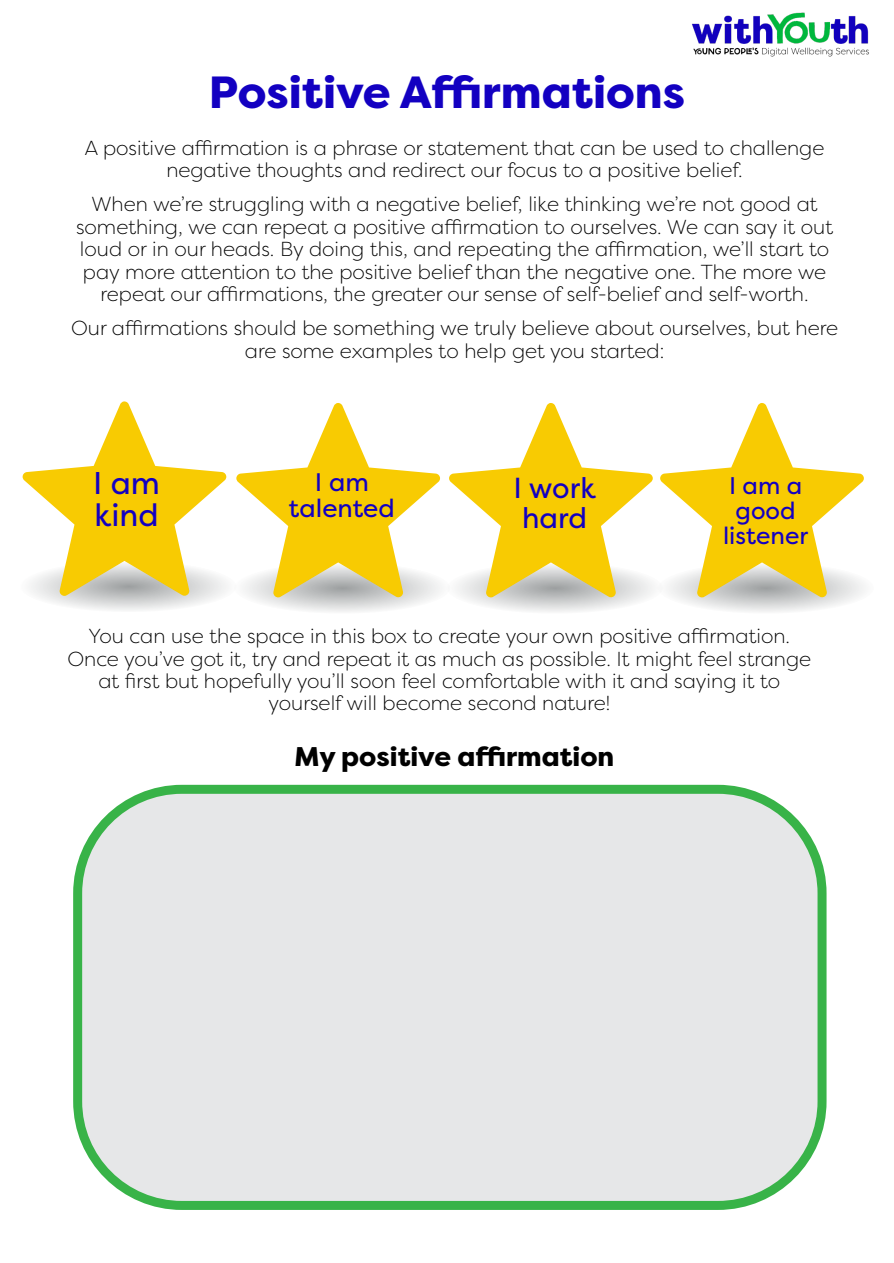
<style>
.page{position:relative;width:894px;height:1263px;background:#fff}
.page>*{position:absolute;margin:0;border:0;box-sizing:border-box;transform-origin:0 0}
.t1{font:800 45px "Filson Pro";color:#1300c1}
.t2{font:31.35px/32.2px "Filson Pro";color:#1300c1}
.t3{font:28.95px/29.7px "Filson Pro";color:#1300c1}
.t4{font:800 27px "Filson Pro";color:#000}
.t5{font:25.35px/26px "Filson Pro";color:#1300c1;text-align:center}
.t6{font:24.15px/24.8px "Filson Pro";color:#1300c1;text-align:center}
.t7{font:300 20.25px/22.4px "Filson Pro";color:#000;text-align:center}
</style>
<div class="page">
<svg style="left:19px;top:560px;width:218px;height:52px"></svg>
<svg style="left:23px;top:401px;width:203px;height:195px"></svg>
<svg style="left:232px;top:561px;width:219px;height:53px"></svg>
<svg style="left:236px;top:403px;width:204px;height:194px"></svg>
<svg style="left:445px;top:561px;width:218px;height:53px"></svg>
<svg style="left:449px;top:403px;width:203px;height:194px"></svg>
<svg style="left:656px;top:561px;width:218px;height:53px"></svg>
<svg style="left:660px;top:403px;width:203px;height:194px"></svg>
<img style="left:692px;top:12px;width:177px;height:45px">
<div style="left:73px;top:785px;width:753px;height:425px;background:#e6e7e8;border:9px solid #38b348;border-radius:104px"></div>
<h1 class="t1" style="left:209px;top:75px;width:477px">Positive Affirmations</h1>
<p class="t7" style="left:85px;top:139px;width:741px">A positive affirmation is a phrase or statement that can be used to challenge negative thoughts and redirect our focus to a positive belief.</p>
<p class="t7" style="left:76px;top:196px;width:758px">When we’re struggling with a negative belief, like thinking we’re not good at something, we can repeat a positive affirmation to ourselves. We can say it out loud or in our heads. By doing this, and repeating the affirmation, we’ll start to pay more attention to the positive belief than the negative one. The more we repeat our affirmations, the greater our sense of self-belief and self-worth.</p>
<p class="t7" style="left:71px;top:320px;width:768px">Our affirmations should be something we truly believe about ourselves, but here are some examples to help get you started:</p>
<h2 class="t2" style="left:93px;top:471px;width:68px">I am kind</h2>
<p class="t5" style="left:289px;top:472px;width:107px">I am talented</p>
<p class="t6" style="left:722px;top:477px;width:87px">I am a good listener</p>
<h3 class="t3" style="left:513px;top:477px;width:84px">I work hard</h3>
<p class="t7" style="left:67px;top:627px;width:745px">You can use the space in this box to create your own positive affirmation.<br>Once you’ve got it, try and repeat it as much as possible. It might feel strange at first but hopefully you’ll soon feel comfortable with it and saying it to yourself will become second nature!</p>
<h3 class="t4" style="left:294px;top:746px;width:321px">My positive affirmation</h3>
</div>
